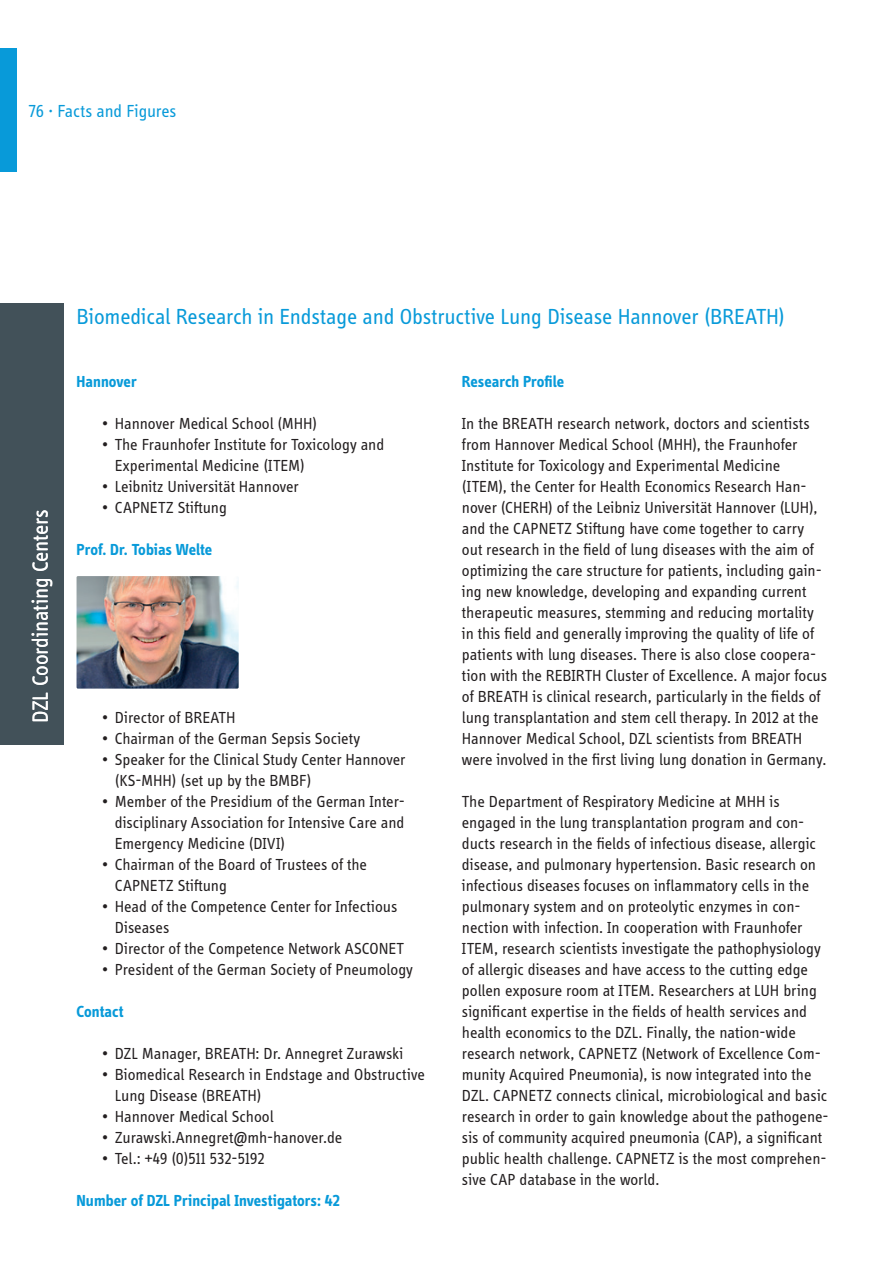
<style>
.page{position:relative;width:893px;height:1263px;background:#fff}
.page>*{position:absolute;margin:0;border:0;box-sizing:border-box;transform-origin:0 0}
.t1{font:22.5px "Info Display OT";letter-spacing:-.01em;color:#089ad9}
.t2{font:22.5px "Info Display OT";letter-spacing:-.01em;color:#fff}
.t3{font:18px "Info Display OT";letter-spacing:-.01em;color:#089ad9}
.t4{font:16.5px/21px "Info Display OT";letter-spacing:-.005em;color:#231f20}
.t5{font:700 16.5px "Info Display OT";color:#089ad9}
</style>
<div class="page">
<div style="left:0;top:48px;width:17px;height:123px;background:#089ad9"></div>
<div style="left:0;top:303px;width:64px;height:442px;background:#425159"></div>
<img style="left:77px;top:576px;width:162px;height:113px">
<p class="t3" style="left:29px;top:100px;width:149px">76 · Facts and Figures</p>
<h1 class="t2" style="left:27px;top:723px;width:215px;rotate:-90deg">DZL Coordinating Centers</h1>
<h1 class="t1" style="left:77px;top:303px;width:710px">Biomedical Research in Endstage and Obstructive Lung Disease Hannover (BREATH)</h1>
<p class="t5" style="left:77px;top:372px;width:62px">Hannover</p>
<p class="t4" style="left:102px;top:413px;width:217px">• Hannover Medical School (MHH)</p>
<p class="t4" style="left:115px;top:434px;width:271px;text-indent:-13px">• The Fraunhofer Institute for Toxicology and<br>Experimental Medicine (ITEM)</p>
<p class="t4" style="left:102px;top:476px;width:198px">• Leibnitz Universität Hannover</p>
<p class="t4" style="left:102px;top:497px;width:126px">• CAPNETZ Stiftung</p>
<p class="t5" style="left:77px;top:540px;width:137px">Prof. Dr. Tobias Welte</p>
<p class="t4" style="left:102px;top:707px;width:135px">• Director of BREATH</p>
<p class="t4" style="left:102px;top:728px;width:260px">• Chairman of the German Sepsis Society</p>
<p class="t4" style="left:115px;top:749px;width:292px;text-indent:-13px">• Speaker for the Clinical Study Center Hannover (KS-MHH) (set up by the BMBF)</p>
<p class="t4" style="left:115px;top:791px;width:292px;text-align:justify;text-indent:-13px">• Member of the Presidium of the German Inter&shy;disciplinary Association for Intensive Care and Emergency Medicine (DIVI)</p>
<p class="t4" style="left:115px;top:854px;width:254px;text-indent:-13px">• Chairman of the Board of Trustees of the<br>CAPNETZ Stiftung</p>
<p class="t4" style="left:115px;top:896px;width:284px;text-indent:-13px">• Head of the Competence Center for Infectious<br>Diseases</p>
<p class="t4" style="left:102px;top:938px;width:303px">• Director of the Competence Network ASCONET</p>
<p class="t4" style="left:102px;top:959px;width:312px">• President of the German Society of Pneumology</p>
<p class="t5" style="left:77px;top:1002px;width:48px">Contact</p>
<p class="t4" style="left:102px;top:1043px;width:303px">• DZL Manager, BREATH: Dr. Annegret Zurawski</p>
<p class="t4" style="left:115px;top:1064px;width:312px;text-indent:-13px">• Biomedical Research in Endstage and Obstructive<br>Lung Disease (BREATH)</p>
<p class="t4" style="left:102px;top:1106px;width:173px">• Hannover Medical School</p>
<p class="t4" style="left:102px;top:1127px;width:242px">• Zurawski.Annegret@mh-hanover.de</p>
<p class="t4" style="left:102px;top:1148px;width:164px">• Tel.: +49 (0)511 532-5192</p>
<p class="t5" style="left:77px;top:1191px;width:265px">Number of DZL Principal Investigators: 42</p>
<p class="t5" style="left:462px;top:372px;width:104px">Research Profile</p>
<p class="t4" style="left:462px;top:413px;width:367px">In the BREATH research network, doctors and scientists from Hannover Medical School (MHH), the Fraunhofer Institute for Toxicology and Experimental Medicine (ITEM), the Center for Health Economics Research Han&shy;nover (CHERH) of the Leibniz Universität Hannover (LUH), and the CAPNETZ Stiftung have come together to carry out research in the field of lung diseases with the aim of optimizing the care structure for patients, including gain&shy;ing new knowledge, developing and expanding current therapeutic measures, stemming and reducing mortality in this field and generally improving the quality of life of patients with lung diseases. There is also close coopera&shy;tion with the REBIRTH Cluster of Excellence. A major focus of BREATH is clinical research, particularly in the fields of lung transplantation and stem cell therapy. In 2012 at the Hannover Medical School, DZL scientists from BREATH were involved in the first living lung donation in Germany.</p>
<p class="t4" style="left:462px;top:791px;width:368px">The Department of Respiratory Medicine at MHH is engaged in the lung transplantation program and con&shy;ducts research in the fields of infectious disease, allergic disease, and pulmonary hypertension. Basic research on infectious diseases focuses on inflammatory cells in the pulmonary system and on proteolytic enzymes in con&shy;nection with infection. In cooperation with Fraunhofer ITEM, research scientists investigate the pathophysiology of allergic diseases and have access to the cutting edge pollen exposure room at ITEM. Researchers at LUH bring significant expertise in the fields of health services and health economics to the DZL. Finally, the nation-wide research network, CAPNETZ (Network of Excellence Com&shy;munity Acquired Pneumonia), is now integrated into the DZL. CAPNETZ connects clinical, microbiological and basic research in order to gain knowledge about the pathogene&shy;sis of community acquired pneumonia (CAP), a significant public health challenge. CAPNETZ is the most comprehen&shy;sive CAP database in the world.</p>
</div>
